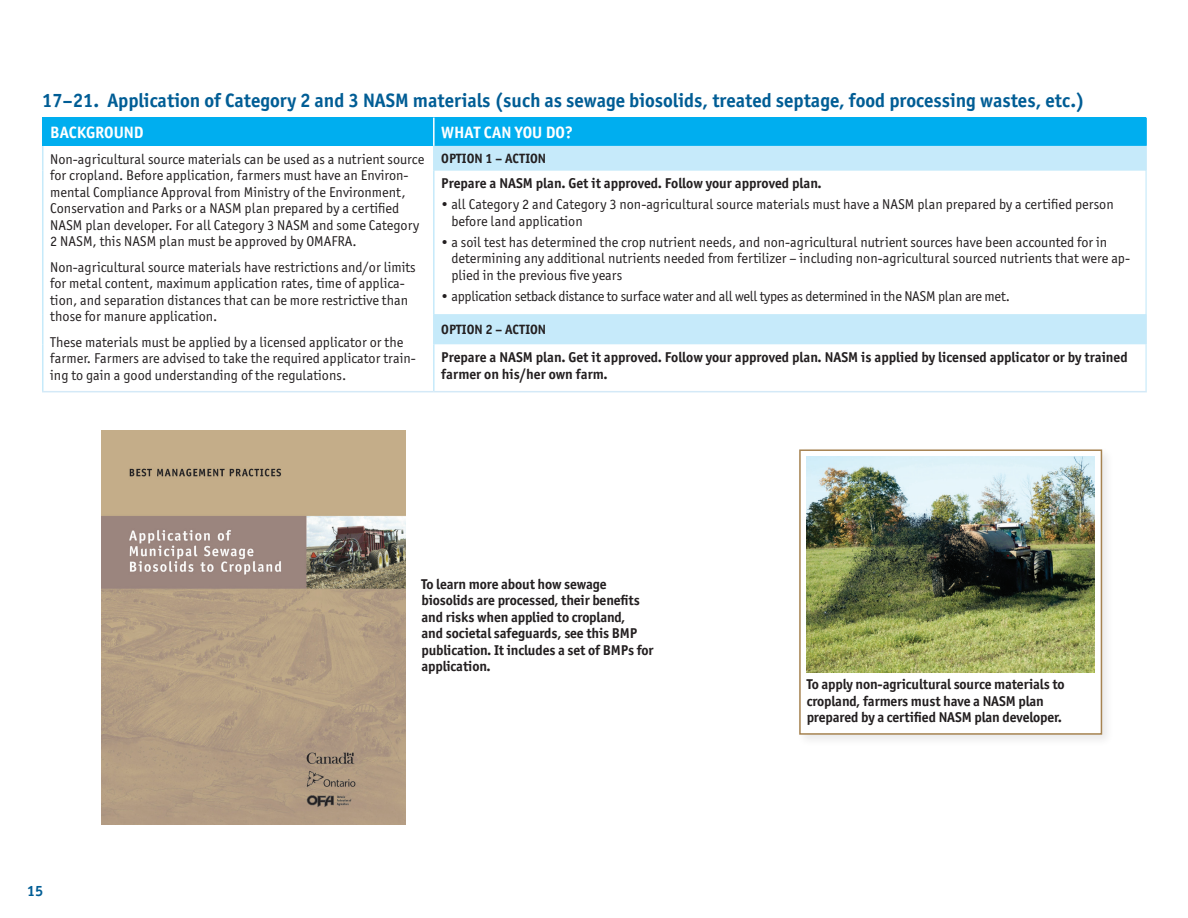
<style>
.page{position:relative;width:1188px;height:918px;background:#fff}
.page>*{position:absolute;margin:0;border:0;box-sizing:border-box;transform-origin:0 0}
.t1{font:700 19.5px "Officina Sans ITC Pro";color:#005d95}
.t2{font:700 16.5px "Officina Sans ITC Pro";color:#fff}
.t3{font:700 15px "Officina Sans ITC Pro";color:#005d95}
.t4{font:14.25px/16.5px "Officina Sans ITC Pro";color:#231f20}
.t5{font:700 14.25px/16.5px "Officina Sans ITC Pro";letter-spacing:-.01em;color:#231f20}
.t6{font:14.25px "Officina Sans ITC Pro";letter-spacing:-.02em;color:#231f20}
.t7{font:700 13.5px "Officina Sans ITC Pro";color:#231f20}
</style>
<div class="page">
<div style="left:43px;top:118px;width:391px;height:28px;background:#00aeef"></div>
<div style="left:434px;top:118px;width:712px;height:28px;background:#00aeef"></div>
<svg style="left:435px;top:146px;width:710px;height:198px"></svg>
<hr style="left:42px;top:146px;width:2px;height:25px;background:#c6eafa">
<hr style="left:42px;top:171px;width:2px;height:143px;background:#c6eafa">
<hr style="left:433px;top:171px;width:2px;height:143px;background:#c6eafa">
<hr style="left:42px;top:314px;width:2px;height:30px;background:#c6eafa">
<hr style="left:42px;top:344px;width:2px;height:47px;background:#c6eafa">
<hr style="left:433px;top:344px;width:2px;height:47px;background:#c6eafa">
<hr style="left:433px;top:118px;width:2px;height:28px;background:#fff">
<hr style="left:1145px;top:171px;width:2px;height:143px;background:#d4effb">
<hr style="left:1145px;top:344px;width:2px;height:47px;background:#d4effb">
<hr style="left:1145px;top:118px;width:2px;height:28px;background:#00aeef">
<hr style="left:433px;top:146px;width:2px;height:25px;background:#c6eafa">
<hr style="left:1145px;top:146px;width:2px;height:25px;background:#c6eafa">
<hr style="left:433px;top:314px;width:2px;height:30px;background:#c6eafa">
<hr style="left:1145px;top:314px;width:2px;height:30px;background:#c6eafa">
<hr style="left:42px;top:391px;width:392px;height:1px;background:#d4e9f7">
<hr style="left:434px;top:391px;width:713px;height:1px;background:#d4e9f7">
<hr style="left:42px;top:118px;width:2px;height:28px;background:#00aeef">
<div style="left:795px;top:446px;width:320px;height:301px;background:#231f20;opacity:.1"></div>
<div style="left:799px;top:449px;width:303px;height:286px;background:#fff;border:2px solid #a68351"></div>
<img style="left:807px;top:457px;width:288px;height:216px">
<img style="left:102px;top:430px;width:304px;height:394px">
<h1 class="t1" style="left:42px;top:88px;width:1044px">17–21. Application of Category 2 and 3 NASM materials (such as sewage biosolids, treated septage, food processing wastes, etc.)</h1>
<p class="t2" style="left:50px;top:122px;width:95px">BACKGROUND</p>
<p class="t2" style="left:441px;top:122px;width:133px">WHAT CAN YOU DO?</p>
<p class="t4" style="left:50px;top:151px;width:376px">Non-agricultural source materials can be used as a nutrient source for cropland. Before application, farmers must have an Environ&shy;mental Compliance Approval from Ministry of the Environment, Conservation and Parks or a NASM plan prepared by a certified NASM plan developer. For all Category 3 NASM and some Category 2 NASM, this NASM plan must be approved by OMAFRA.</p>
<p class="t4" style="left:50px;top:259px;width:367px">Non-agricultural source materials have restrictions and/or limits for metal content, maximum application rates, time of applica&shy;tion, and separation distances that can be more restrictive than those for manure application.</p>
<p class="t4" style="left:50px;top:334px;width:367px">These materials must be applied by a licensed applicator or the farmer. Farmers are advised to take the required applicator train&shy;ing to gain a good understanding of the regulations.</p>
<p class="t7" style="left:441px;top:150px;width:106px">OPTION 1 – ACTION</p>
<p class="t5" style="left:441px;top:175px;width:382px">Prepare a NASM plan. Get it approved. Follow your approved plan.</p>
<p class="t4" style="left:451px;top:196px;width:664px;text-indent:-10px">• all Category 2 and Category 3 non-agricultural source materials must have a NASM plan prepared by a certified person before land application</p>
<p class="t4" style="left:451px;top:234px;width:680px;text-indent:-10px">• a soil test has determined the crop nutrient needs, and non-agricultural nutrient sources have been accounted for in determining any additional nutrients needed from fertilizer – including non-agricultural sourced nutrients that were ap&shy;plied in the previous five years</p>
<p class="t6" style="left:441px;top:288px;width:570px">• application setback distance to surface water and all well types as determined in the NASM plan are met.</p>
<p class="t7" style="left:441px;top:321px;width:106px">OPTION 2 – ACTION</p>
<p class="t5" style="left:441px;top:349px;width:688px">Prepare a NASM plan. Get it approved. Follow your approved plan. NASM is applied by licensed applicator or by trained farmer on his/her own farm.</p>
<p class="t3" style="left:27px;top:882px;width:18px">15</p>
<p class="t5" style="left:421px;top:576px;width:234px">To learn more about how sewage biosolids are processed, their benefits and risks when applied to cropland,<br>and societal safeguards, see this BMP publication. It includes a set of BMPs for application.</p>
<p class="t5" style="left:807px;top:676px;width:260px">To apply non-agricultural source materials to cropland, farmers must have a NASM plan prepared by a certified NASM plan developer.</p>
</div>
